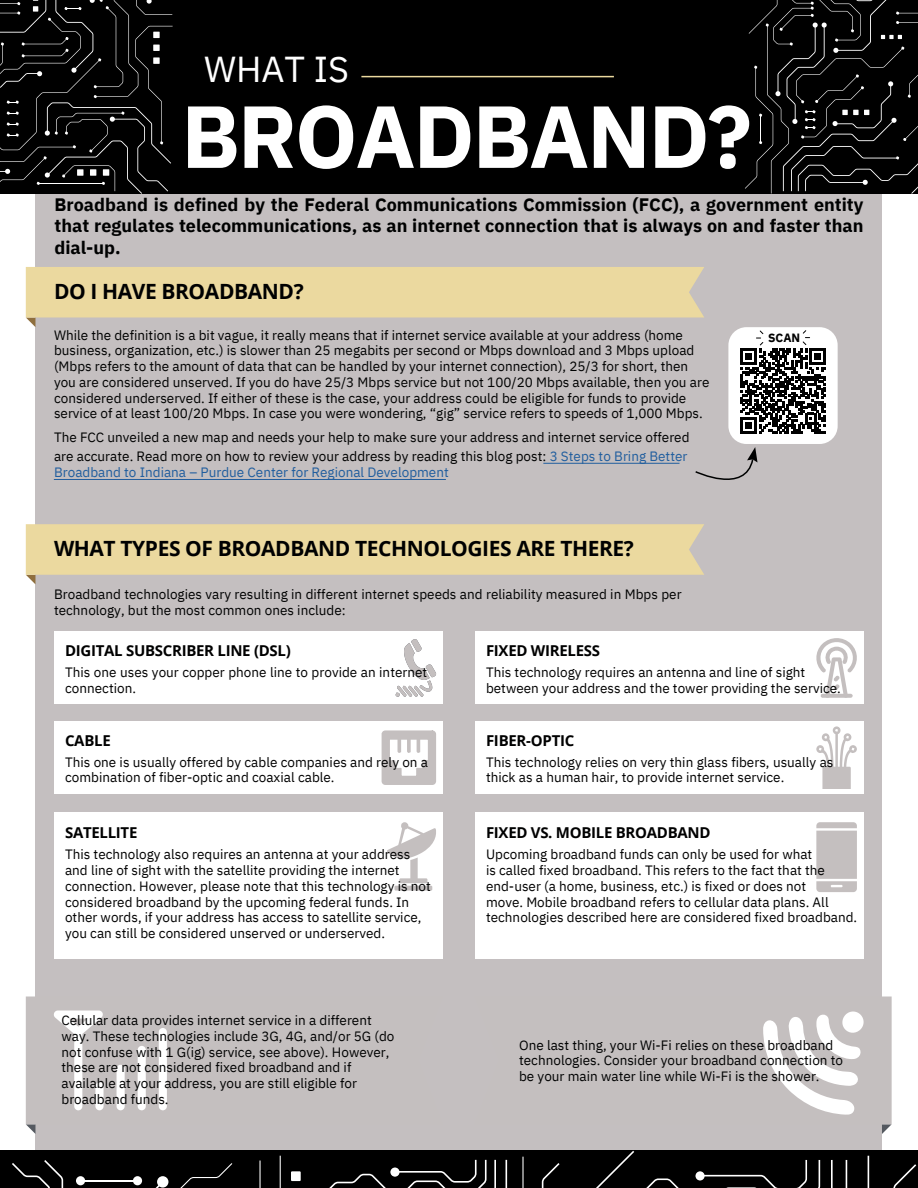
<style>
.page{position:relative;width:918px;height:1188px;background:#fff}
.page>*{position:absolute;margin:0;border:0;box-sizing:border-box;transform-origin:0 0}
.t1{font:700 87.9px "IBM Plex Sans";letter-spacing:-.025em;color:#fff}
.t2{font:36px "IBM Plex Sans";color:#fff}
.t3{font:700 21px "Open Sans";letter-spacing:-.02em;color:#000101}
.t4{font:700 18px/21.3px "IBM Plex Sans";color:#000101;text-align:justify}
.t5{font:700 15px "Open Sans";letter-spacing:-.02em;color:#000101}
.t6{font:13.5px/15.8px "IBM Plex Sans";color:#000101}
.t7{font:13.5px "IBM Plex Sans";color:#215e9e}
.t8{font:700 12px "IBM Plex Sans";color:#000101}
.s1{color:#215e9e}
</style>
<div class="page">
<div style="left:35px;top:194px;width:847px;height:957px;background:#c4bfc0"></div>
<svg style="left:26px;top:524px;width:678px;height:60px"></svg>
<svg style="left:26px;top:1124px;width:9px;height:10px"></svg>
<svg style="left:26px;top:997px;width:141px;height:127px"></svg>
<svg style="left:882px;top:1124px;width:10px;height:10px"></svg>
<svg style="left:882px;top:997px;width:10px;height:127px"></svg>
<svg style="left:26px;top:267px;width:678px;height:60px"></svg>
<div style="left:0;top:0;width:918px;height:194px;background:#000"></div>
<div style="left:0;top:1151px;width:918px;height:37px;background:#000"></div>
<hr style="left:543px;top:463px;width:136px;height:1px;background:#215e9e">
<hr style="left:54px;top:479px;width:392px;height:1px;background:#215e9e">
<div style="left:54px;top:632px;width:389px;height:72px;background:#fff"></div>
<div style="left:54px;top:722px;width:389px;height:72px;background:#fff"></div>
<div style="left:54px;top:812px;width:389px;height:147px;background:#fff"></div>
<div style="left:475px;top:632px;width:389px;height:72px;background:#fff"></div>
<div style="left:475px;top:722px;width:389px;height:72px;background:#fff"></div>
<div style="left:475px;top:812px;width:389px;height:147px;background:#fff"></div>
<div style="left:728px;top:327px;width:110px;height:117px;background:#fff;border-radius:18px"></div>
<svg style="left:695px;top:447px;width:63px;height:33px"></svg>
<svg style="left:741px;top:330px;width:85px;height:104px"></svg>
<svg style="left:0;top:0;width:173px;height:194px"></svg>
<svg style="left:745px;top:0;width:173px;height:194px"></svg>
<svg style="left:12px;top:1160px;width:220px;height:28px"></svg>
<hr style="left:81px;top:1180px;width:58px;height:1px;background:#fff">
<svg style="left:259px;top:1151px;width:657px;height:37px"></svg>
<div style="left:133px;top:1176px;width:9px;height:9px;background:#fff;border-radius:50%"></div>
<div style="left:695px;top:1171px;width:10px;height:9px;background:#fff;border-radius:50%"></div>
<div style="left:390px;top:1168px;width:10px;height:9px;background:#fff;border-radius:50%"></div>
<div style="left:157px;top:1176px;width:11px;height:12px;background:#fff;border-radius:50%"></div>
<div style="left:76px;top:1176px;width:9px;height:9px;background:#fff;border-radius:50%"></div>
<div style="left:291px;top:1171px;width:10px;height:10px;background:#fff"></div>
<svg style="left:396px;top:639px;width:41px;height:58px"></svg>
<svg style="left:387px;top:822px;width:49px;height:61px"></svg>
<div style="left:394px;top:886px;width:38px;height:5px;background:#c4bfbf"></div>
<svg style="left:816px;top:726px;width:41px;height:63px"></svg>
<svg style="left:816px;top:638px;width:41px;height:60px"></svg>
<svg style="left:382px;top:730px;width:54px;height:55px"></svg>
<svg style="left:816px;top:822px;width:41px;height:70px"></svg>
<svg style="left:763px;top:1011px;width:101px;height:104px"></svg>
<div style="left:159px;top:1028px;width:8px;height:82px;background:#fff;border-radius:4px"></div>
<div style="left:117px;top:1065px;width:8px;height:45px;background:#fff;border-radius:4px"></div>
<div style="left:138px;top:1046px;width:8px;height:64px;background:#fff;border-radius:4px"></div>
<svg style="left:54px;top:1011px;width:49px;height:99px"></svg>
<div style="left:95px;top:1082px;width:9px;height:28px;background:#fff;border-radius:4px"></div>
<hr style="left:361px;top:76px;width:253px;height:1px;background:#ebd99f">
<h2 class="t2" style="left:204px;top:45px;width:147px">WHAT IS</h2>
<h1 class="t1" style="left:181px;top:78px;width:572px">BROADBAND?</h1>
<h3 class="t4" style="left:54px;top:194px;width:811px">Broadband is defined by the Federal Communications Commission (FCC), a government entity that regulates telecommunications, as an internet connection that is always on and faster than dial-up.</h3>
<h3 class="t3" style="left:54px;top:277px;width:251px">DO I HAVE BROADBAND?</h3>
<p class="t6" style="left:54px;top:327px;width:657px">While the definition is a bit vague, it really means that if internet service available at your address (home business, organization, etc.) is slower than 25 megabits per second or Mbps download and 3 Mbps upload (Mbps refers to the amount of data that can be handled by your internet connection), 25/3 for short, then you are considered unserved. If you do have 25/3 Mbps service but not 100/20 Mbps available, then you are considered underserved. If either of these is the case, your address could be eligible for funds to provide service of at least 100/20 Mbps. In case you were wondering, “gig” service refers to speeds of 1,000 Mbps.</p>
<p class="t6" style="left:54px;top:427px;width:637px;line-height:19.2px">The FCC unveiled a new map and needs your help to make sure your address and internet service offered are accurate. Read more on how to review your address by reading this blog post: <span class="s1">3 Steps to Bring Better</span></p>
<p class="t7" style="left:54px;top:463px;width:396px">Broadband to Indiana – Purdue Center for Regional Development</p>
<h3 class="t3" style="left:54px;top:534px;width:581px">WHAT TYPES OF BROADBAND TECHNOLOGIES ARE THERE?</h3>
<p class="t6" style="left:54px;top:587px;width:629px">Broadband technologies vary resulting in different internet speeds and reliability measured in Mbps per technology, but the most common ones include:</p>
<p class="t5" style="left:65px;top:640px;width:227px">DIGITAL SUBSCRIBER LINE (DSL)</p>
<p class="t5" style="left:486px;top:640px;width:116px">FIXED WIRELESS</p>
<p class="t8" style="left:768px;top:329px;width:34px">SCAN</p>
<p class="t6" style="left:65px;top:664px;width:364px">This one uses your copper phone line to provide an internet connection.</p>
<p class="t6" style="left:486px;top:664px;width:356px">This technology requires an antenna and line of sight between your address and the tower providing the service.</p>
<p class="t5" style="left:65px;top:730px;width:47px">CABLE</p>
<p class="t5" style="left:486px;top:730px;width:90px">FIBER-OPTIC</p>
<p class="t6" style="left:65px;top:754px;width:365px">This one is usually offered by cable companies and rely on a combination of fiber-optic and coaxial cable.</p>
<p class="t6" style="left:486px;top:754px;width:349px">This technology relies on very thin glass fibers, usually as thick as a human hair, to provide internet service.</p>
<p class="t5" style="left:65px;top:822px;width:74px">SATELLITE</p>
<p class="t5" style="left:486px;top:822px;width:226px">FIXED VS. MOBILE BROADBAND</p>
<p class="t6" style="left:65px;top:846px;width:367px">This technology also requires an antenna at your address and line of sight with the satellite providing the internet connection. However, please note that this technology is not considered broadband by the upcoming federal funds. In other words, if your address has access to satellite service, you can still be considered unserved or underserved.</p>
<p class="t6" style="left:486px;top:846px;width:373px">Upcoming broadband funds can only be used for what<br>is called fixed broadband. This refers to the fact that the end-user (a home, business, etc.) is fixed or does not<br>move. Mobile broadband refers to cellular data plans. All technologies described here are considered fixed broadband.</p>
<p class="t6" style="left:62px;top:1012px;width:335px">Cellular data provides internet service in a different way. These technologies include 3G, 4G, and/or 5G (do not confuse with 1 G(ig) service, see above). However, these are not considered fixed broadband and if available at your address, you are still eligible for broadband funds.</p>
<p class="t6" style="left:519px;top:1037px;width:325px">One last thing, your Wi-Fi relies on these broadband technologies. Consider your broadband connection to be your main water line while Wi-Fi is the shower.</p>
</div>
